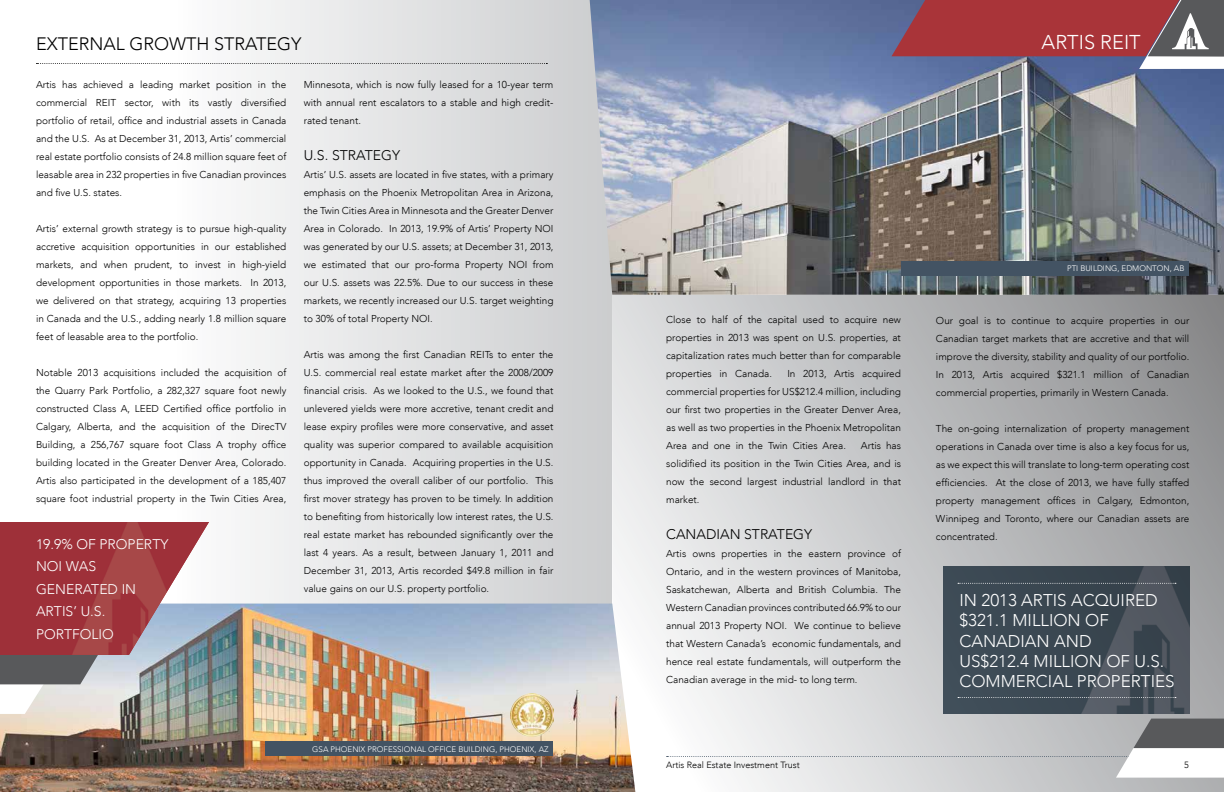
<style>
.page{position:relative;width:1224px;height:792px;background:#fff}
.page>*{position:absolute;margin:0;border:0;box-sizing:border-box;transform-origin:0 0}
.t1{font:300 20px "Avenir LT";color:#fff}
.t2{font:300 18px "Avenir LT";color:#000}
.t3{font:300 17px/20.4px "Avenir LT";color:#fff}
.t4{font:300 14px/22.5px "Avenir LT";color:#fff}
.t5{font:300 14px "Avenir LT";color:#000}
.t6{font:300 10px/18px "Avenir LT";color:#000;text-align:justify}
.t7{font:300 9.1px "Avenir LT";color:#000}
.t8{font:300 8px "Avenir LT";color:#fff}
</style>
<div class="page">
<div style="left:0;top:0;width:612px;height:632px;background:linear-gradient(to right,#fff,#cfd0d1)"></div>
<svg style="left:612px;top:295px;width:612px;height:497px;background:#c4c5c7"></svg>
<img style="left:590px;top:0;width:634px;height:295px">
<img style="left:0;top:604px;width:635px;height:188px">
<img style="left:943px;top:566px;width:246px;height:148px">
<svg style="left:958px;top:583px;width:218px;height:1px"></svg>
<svg style="left:958px;top:697px;width:218px;height:1px"></svg>
<svg style="left:667px;top:719px;width:557px;height:59px"></svg>
<svg style="left:0;top:655px;width:209px;height:59px;background:#a5abab"></svg>
<img style="left:0;top:522px;width:209px;height:133px">
<div style="left:901px;top:261px;width:288px;height:14px;background:#435363"></div>
<svg style="left:36px;top:63px;width:511px;height:1px"></svg>
<svg style="left:892px;top:0;width:332px;height:69px;background:#95505c"></svg>
<div style="left:265px;top:742px;width:288px;height:14px;background:#435363"></div>
<img style="left:510px;top:693px;width:44px;height:43px">
<h2 class="t2" style="left:36px;top:33px;width:267px">EXTERNAL GROWTH STRATEGY</h2>
<p class="t6" style="left:36px;top:75px;width:252px">Artis has achieved a leading market position in the commercial REIT sector, with its vastly diversified portfolio of retail, office and industrial assets in Canada and the U.S. As at December 31, 2013, Artis’ commercial real estate portfolio consists of 24.8 million square feet of leasable area in 232 properties in five Canadian provinces and five U.S. states.</p>
<p class="t6" style="left:36px;top:219px;width:252px">Artis’ external growth strategy is to pursue high-quality accretive acquisition opportunities in our established markets, and when prudent, to invest in high-yield development opportunities in those markets. In 2013, we delivered on that strategy, acquiring 13 properties in Canada and the U.S., adding nearly 1.8 million square feet of leasable area to the portfolio.</p>
<p class="t6" style="left:36px;top:363px;width:252px">Notable 2013 acquisitions included the acquisition of the Quarry Park Portfolio, a 282,327 square foot newly constructed Class A, LEED Certified office portfolio in Calgary, Alberta, and the acquisition of the DirecTV Building, a 256,767 square foot Class A trophy office building located in the Greater Denver Area, Colorado.<br>Artis also participated in the development of a 185,407 square foot industrial property in the Twin Cities Area,</p>
<h3 class="t4" style="left:36px;top:533px;width:134px">19.9% OF PROPERTY<br>NOI WAS<br>GENERATED IN<br>ARTIS’ U.S.<br>PORTFOLIO</h3>
<p class="t6" style="left:304px;top:75px;width:251px">Minnesota, which is now fully leased for a 10-year term with annual rent escalators to a stable and high credit&shy;rated tenant.</p>
<h3 class="t5" style="left:304px;top:147px;width:98px">U.S. STRATEGY</h3>
<p class="t6" style="left:304px;top:165px;width:251px">Artis’ U.S. assets are located in five states, with a primary emphasis on the Phoenix Metropolitan Area in Arizona, the Twin Cities Area in Minnesota and the Greater Denver Area in Colorado. In 2013, 19.9% of Artis’ Property NOI was generated by our U.S. assets; at December 31, 2013, we estimated that our pro-forma Property NOI from our U.S. assets was 22.5%. Due to our success in these markets, we recently increased our U.S. target weighting to 30% of total Property NOI.</p>
<p class="t6" style="left:304px;top:345px;width:251px">Artis was among the first Canadian REITs to enter the U.S. commercial real estate market after the 2008/2009 financial crisis. As we looked to the U.S., we found that unlevered yields were more accretive, tenant credit and lease expiry profiles were more conservative, and asset quality was superior compared to available acquisition opportunity in Canada. Acquiring properties in the U.S. thus improved the overall caliber of our portfolio. This first mover strategy has proven to be timely. In addition to benefiting from historically low interest rates, the U.S. real estate market has rebounded significantly over the last 4 years. As a result, between January 1, 2011 and December 31, 2013, Artis recorded $49.8 million in fair value gains on our U.S. property portfolio.</p>
<p class="t8" style="left:312px;top:744px;width:238px">GSA PHOENIX PROFESSIONAL OFFICE BUILDING, PHOENIX, AZ</p>
<h1 class="t1" style="left:1042px;top:30px;width:101px">ARTIS REIT</h1>
<p class="t6" style="left:666px;top:310px;width:236px">Close to half of the capital used to acquire new properties in 2013 was spent on U.S. properties, at capitalization rates much better than for comparable properties in Canada.</p>
<p class="t6" style="left:666px;top:364px;width:236px;text-indent:121px">In 2013, Artis acquired commercial properties for US$212.4 million, including our first two properties in the Greater Denver Area, as well as two properties in the Phoenix Metropolitan Area and one in the Twin Cities Area.</p>
<p class="t6" style="left:666px;top:436px;width:236px;text-indent:195px">Artis has solidified its position in the Twin Cities Area, and is now the second largest industrial landlord in that market.</p>
<h3 class="t5" style="left:666px;top:526px;width:148px">CANADIAN STRATEGY</h3>
<p class="t6" style="left:666px;top:544px;width:236px">Artis owns properties in the eastern province of Ontario, and in the western provinces of Manitoba, Saskatchewan, Alberta and British Columbia. The Western Canadian provinces contributed 66.9% to our annual 2013 Property NOI. We continue to believe that Western Canada’s economic fundamentals, and hence real estate fundamentals, will outperform the Canadian average in the mid- to long term.</p>
<p class="t8" style="left:1067px;top:264px;width:119px">PTI BUILDING, EDMONTON, AB</p>
<p class="t6" style="left:936px;top:311px;width:255px">Our goal is to continue to acquire properties in our Canadian target markets that are accretive and that will improve the diversity, stability and quality of our portfolio.<br>In 2013, Artis acquired $321.1 million of Canadian commercial properties, primarily in Western Canada.</p>
<p class="t6" style="left:936px;top:419px;width:255px">The on-going internalization of property management operations in Canada over time is also a key focus for us, as we expect this will translate to long-term operating cost efficiencies. At the close of 2013, we have fully staffed property management offices in Calgary, Edmonton, Winnipeg and Toronto, where our Canadian assets are concentrated.</p>
<h3 class="t3" style="left:959px;top:590px;width:217px">IN 2013 ARTIS ACQUIRED $321.1 MILLION OF<br>CANADIAN AND<br>US$212.4 MILLION OF U.S.<br>COMMERCIAL PROPERTIES</h3>
<p class="t7" style="left:666px;top:760px;width:135px">Artis Real Estate Investment Trust</p>
<p class="t7" style="left:1184px;top:760px;width:6px">5</p>
</div>
